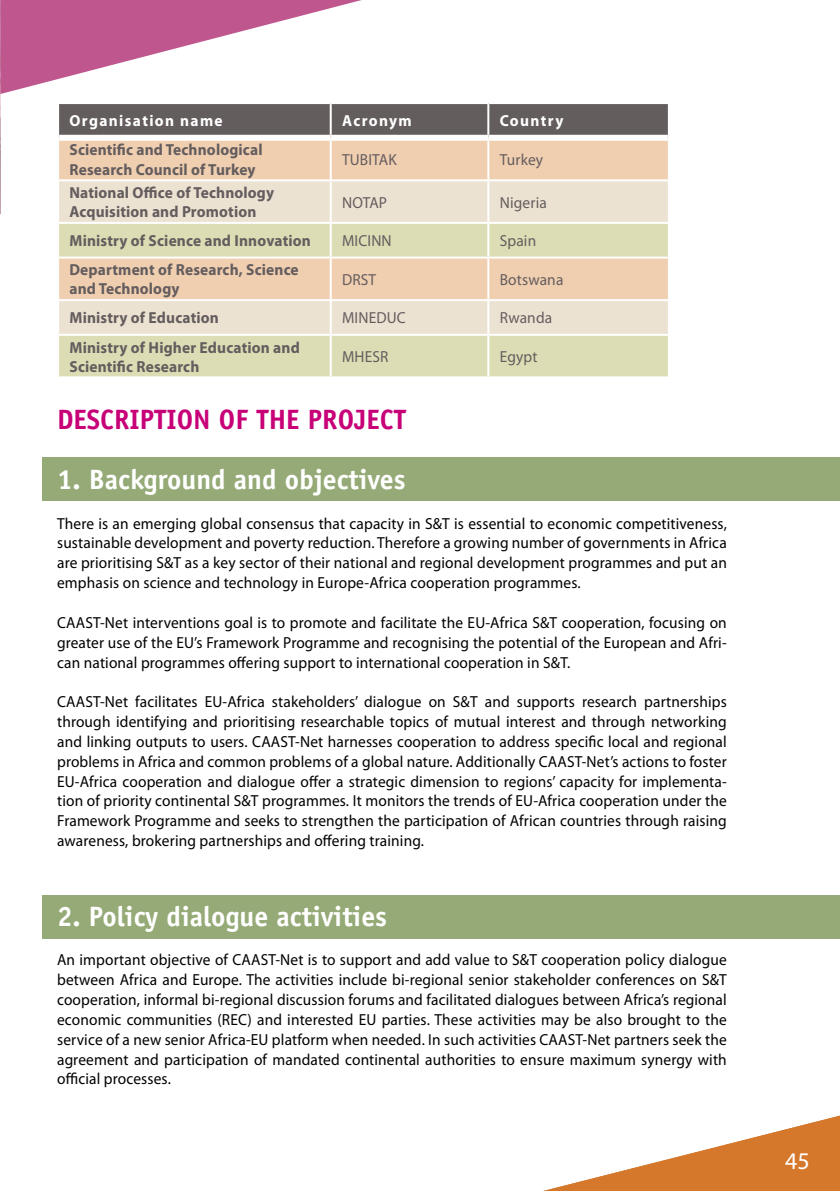
<style>
.page{position:relative;width:840px;height:1191px;background:#fff}
.page>*{position:absolute;margin:0;border:0;box-sizing:border-box;transform-origin:0 0}
.t1{font:700 28px "Officina Sans";color:#fff}
.t2{font:700 28px "Officina Sans";color:#c70077}
.t3{font:24px "Myriad Pro";color:#fff}
.t4{font:16px/19.8px "Myriad Pro";letter-spacing:.01em;color:#000;text-align:justify;scale:.96 1}
.t5{font:700 16px/19.2px "Myriad Pro";letter-spacing:.01em;color:#645d5e;scale:.96 1}
.t6{font:16px "Myriad Pro";letter-spacing:.01em;color:#645d5e;scale:.96 1}
.t7{font:700 16px "Myriad Pro";letter-spacing:.09em;color:#fff;scale:.96 1}
</style>
<div class="page">
<img style="left:0;top:94px;width:1px;height:120px">
<svg style="left:0;top:0;width:361px;height:94px"></svg>
<div style="left:43px;top:457px;width:796px;height:44px;background:#95aa76"></div>
<div style="left:43px;top:894px;width:796px;height:44px;background:#95aa76"></div>
<svg style="left:59px;top:104px;width:608px;height:31px;background:#655e5f"></svg>
<div style="left:59px;top:141px;width:608px;height:38px;background:#f0ceb0"></div>
<div style="left:59px;top:181px;width:608px;height:41px;background:#ece2d2"></div>
<svg style="left:59px;top:224px;width:608px;height:152px;background:#e5daba"></svg>
<hr style="left:329px;top:104px;width:2px;height:31px;background:#fff">
<hr style="left:487px;top:104px;width:2px;height:31px;background:#fff">
<hr style="left:329px;top:181px;width:2px;height:41px;background:#fff">
<hr style="left:487px;top:181px;width:2px;height:41px;background:#fff">
<hr style="left:329px;top:301px;width:2px;height:33px;background:#fff">
<hr style="left:487px;top:301px;width:2px;height:33px;background:#fff">
<hr style="left:329px;top:224px;width:2px;height:32px;background:#fff">
<hr style="left:487px;top:224px;width:2px;height:32px;background:#fff">
<hr style="left:57px;top:334px;width:273px;height:2px;background:#fff">
<hr style="left:330px;top:334px;width:158px;height:2px;background:#fff">
<hr style="left:329px;top:336px;width:2px;height:40px;background:#fff">
<hr style="left:488px;top:334px;width:181px;height:2px;background:#fff">
<hr style="left:487px;top:336px;width:2px;height:40px;background:#fff">
<hr style="left:329px;top:141px;width:2px;height:38px;background:#fff">
<hr style="left:487px;top:141px;width:2px;height:38px;background:#fff">
<hr style="left:57px;top:256px;width:273px;height:2px;background:#fff">
<hr style="left:57px;top:299px;width:273px;height:2px;background:#fff">
<hr style="left:330px;top:256px;width:158px;height:2px;background:#fff">
<hr style="left:329px;top:258px;width:2px;height:41px;background:#fff">
<hr style="left:330px;top:299px;width:158px;height:2px;background:#fff">
<hr style="left:488px;top:256px;width:181px;height:2px;background:#fff">
<hr style="left:487px;top:258px;width:2px;height:41px;background:#fff">
<hr style="left:488px;top:299px;width:181px;height:2px;background:#fff">
<svg style="left:543px;top:1116px;width:296px;height:75px"></svg>
<p class="t7" style="left:69px;top:111px;width:161px">Organisation name</p>
<p class="t7" style="left:342px;top:111px;width:74px">Acronym</p>
<p class="t7" style="left:499px;top:111px;width:68px">Country</p>
<p class="t5" style="left:69px;top:140px;width:202px">Scientific and Technological<br>Research Council of Turkey</p>
<p class="t6" style="left:342px;top:150px;width:58px">TUBITAK</p>
<p class="t6" style="left:499px;top:150px;width:47px">Turkey</p>
<p class="t5" style="left:69px;top:182px;width:215px">National Office of Technology<br>Acquisition and Promotion</p>
<p class="t6" style="left:342px;top:192px;width:48px">NOTAP</p>
<p class="t6" style="left:499px;top:192px;width:51px">Nigeria</p>
<p class="t5" style="left:69px;top:231px;width:253px">Ministry of Science and Innovation</p>
<p class="t6" style="left:342px;top:231px;width:53px">MICINN</p>
<p class="t6" style="left:499px;top:231px;width:39px">Spain</p>
<p class="t5" style="left:69px;top:260px;width:240px">Department of Research, Science and Technology</p>
<p class="t6" style="left:342px;top:270px;width:37px">DRST</p>
<p class="t6" style="left:499px;top:270px;width:68px">Botswana</p>
<p class="t5" style="left:69px;top:308px;width:157px">Ministry of Education</p>
<p class="t6" style="left:342px;top:308px;width:68px">MINEDUC</p>
<p class="t6" style="left:499px;top:308px;width:56px">Rwanda</p>
<p class="t5" style="left:69px;top:337px;width:241px">Ministry of Higher Education and<br>Scientific Research</p>
<p class="t6" style="left:342px;top:347px;width:50px">MHESR</p>
<p class="t6" style="left:499px;top:347px;width:41px">Egypt</p>
<h1 class="t2" style="left:57px;top:402px;width:350px">DESCRIPTION OF THE PROJECT</h1>
<h1 class="t1" style="left:57px;top:462px;width:350px">1. Background and objectives</h1>
<p class="t4" style="left:57px;top:513px;width:698px">There is an emerging global consensus that capacity in S&amp;T is essential to economic competitiveness, sustainable development and poverty reduction. Therefore a growing number of governments in Africa are prioritising S&amp;T as a key sector of their national and regional development programmes and put an emphasis on science and technology in Europe-Africa cooperation programmes.</p>
<p class="t4" style="left:57px;top:612px;width:698px">CAAST-Net interventions goal is to promote and facilitate the EU-Africa S&amp;T cooperation, focusing on greater use of the EU’s Framework Programme and recognising the potential of the European and Afri&shy;can national programmes offering support to international cooperation in S&amp;T.</p>
<p class="t4" style="left:57px;top:691px;width:698px">CAAST-Net facilitates EU-Africa stakeholders’ dialogue on S&amp;T and supports research partnerships through identifying and prioritising researchable topics of mutual interest and through networking and linking outputs to users. CAAST-Net harnesses cooperation to address specific local and regional problems in Africa and common problems of a global nature. Additionally CAAST-Net’s actions to foster EU-Africa cooperation and dialogue offer a strategic dimension to regions’ capacity for implementa&shy;tion of priority continental S&amp;T programmes. It monitors the trends of EU-Africa cooperation under the Framework Programme and seeks to strengthen the participation of African countries through raising awareness, brokering partnerships and offering training.</p>
<h1 class="t1" style="left:57px;top:898px;width:331px">2. Policy dialogue activities</h1>
<p class="t4" style="left:57px;top:949px;width:698px">An important objective of CAAST-Net is to support and add value to S&amp;T cooperation policy dialogue between Africa and Europe. The activities include bi-regional senior stakeholder conferences on S&amp;T cooperation, informal bi-regional discussion forums and facilitated dialogues between Africa’s regional economic communities (REC) and interested EU parties. These activities may be also brought to the service of a new senior Africa-EU platform when needed. In such activities CAAST-Net partners seek the agreement and participation of mandated continental authorities to ensure maximum synergy with official processes.</p>
<h2 class="t3" style="left:791px;top:1146px;width:14px">3</h2>
<h2 class="t3" style="left:784px;top:1146px;width:26px">45</h2>
</div>
